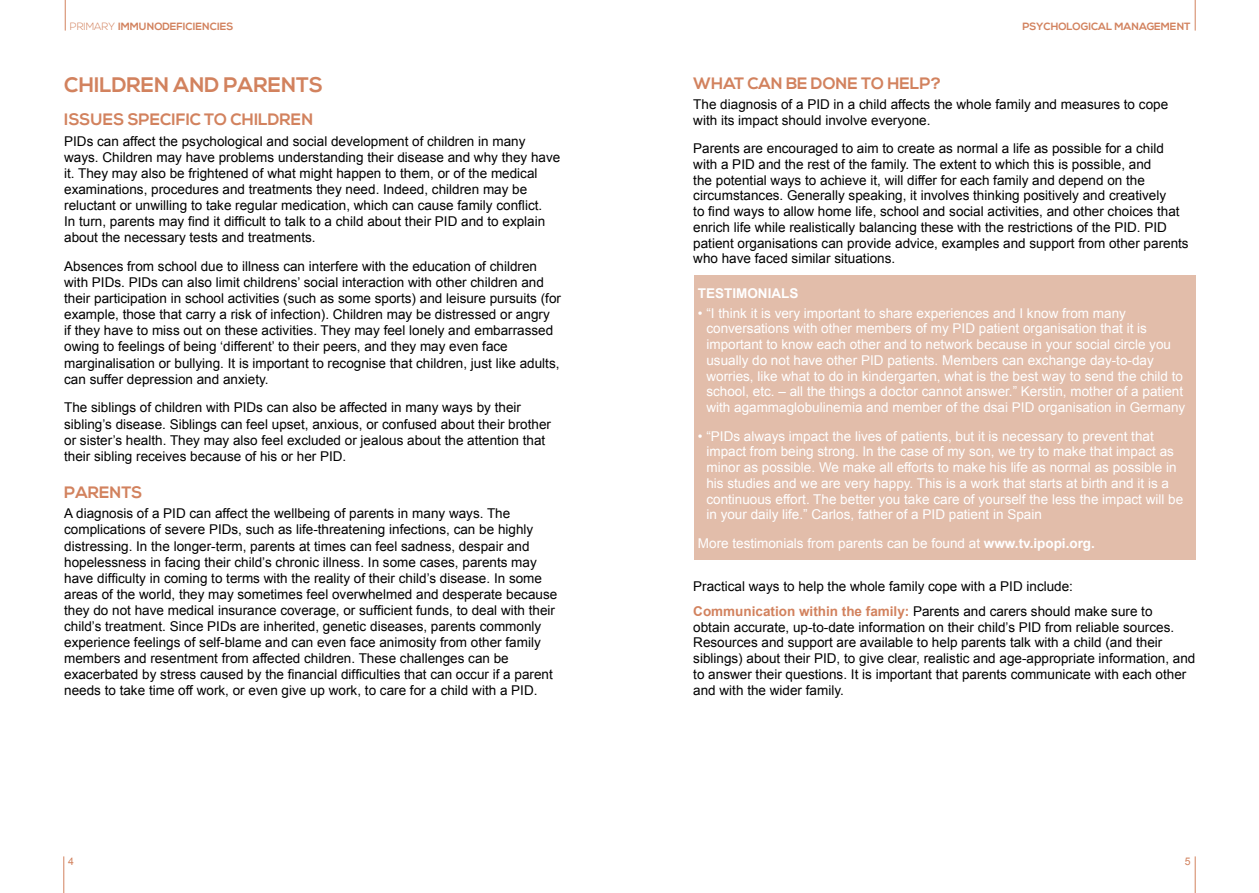
<style>
.page{position:relative;width:1259px;height:893px;background:#fff}
.page>*{position:absolute;margin:0;border:0;box-sizing:border-box;transform-origin:0 0}
.t1{font:700 21px "Nexa";color:#d2825e}
.t2{font:700 16.5px "Nexa";color:#d2825e}
.t3{font:13.5px/16px "Arial";color:#000}
.t4{font:13.5px/15.8px "Arial";color:#fff}
.t5{font:700 13.5px "Arial";color:#fff}
.t6{font:700 10.5px "Nexa";color:#d2825e}
.t7{font:10.5px "Arial";color:#d2825e}
.s1{font-weight:300}
.s2{font-weight:700}
.s3{font-weight:700;color:#d2825e}
</style>
<div class="page">
<hr style="left:1194px;top:856px;width:1px;height:37px;background:#d2825e">
<hr style="left:63px;top:856px;width:1px;height:37px;background:#d2825e">
<hr style="left:1194px;top:0;width:1px;height:31px;background:#d2825e">
<hr style="left:65px;top:0;width:1px;height:31px;background:#d2825e">
<div style="left:693px;top:276px;width:502px;height:284px;background:#e2bdaa"></div>
<p class="t6" style="left:70px;top:20px;width:165px"><span class="s1">PRIMARY</span> IMMUNODEFICIENCIES</p>
<p class="t6" style="left:1022px;top:20px;width:170px">PSYCHOLOGICAL MANAGEMENT</p>
<h1 class="t1" style="left:64px;top:73px;width:260px">CHILDREN AND PARENTS</h1>
<p class="t2" style="left:64px;top:110px;width:250px">ISSUES SPECIFIC TO CHILDREN</p>
<p class="t3" style="left:64px;top:133px;width:497px">PIDs can affect the psychological and social development of children in many ways. Children may have problems understanding their disease and why they have it. They may also be frightened of what might happen to them, or of the medical examinations, procedures and treatments they need. Indeed, children may be reluctant or unwilling to take regular medication, which can cause family conflict.<br>In turn, parents may find it difficult to talk to a child about their PID and to explain about the necessary tests and treatments.</p>
<p class="t3" style="left:64px;top:258px;width:498px">Absences from school due to illness can interfere with the education of children with PIDs. PIDs can also limit childrens’ social interaction with other children and their participation in school activities (such as some sports) and leisure pursuits (for example, those that carry a risk of infection). Children may be distressed or angry<br>if they have to miss out on these activities. They may feel lonely and embarrassed owing to feelings of being ‘different’ to their peers, and they may even face marginalisation or bullying. It is important to recognise that children, just like adults, can suffer depression and anxiety.</p>
<p class="t3" style="left:64px;top:400px;width:488px">The siblings of children with PIDs can also be affected in many ways by their sibling’s disease. Siblings can feel upset, anxious, or confused about their brother or sister’s health. They may also feel excluded or jealous about the attention that their sibling receives because of his or her PID.</p>
<p class="t2" style="left:64px;top:483px;width:80px">PARENTS</p>
<p class="t3" style="left:64px;top:506px;width:494px">A diagnosis of a PID can affect the wellbeing of parents in many ways. The complications of severe PIDs, such as life-threatening infections, can be highly distressing. In the longer-term, parents at times can feel sadness, despair and hopelessness in facing their child’s chronic illness. In some cases, parents may have difficulty in coming to terms with the reality of their child’s disease. In some areas of the world, they may sometimes feel overwhelmed and desperate because they do not have medical insurance coverage, or sufficient funds, to deal with their child’s treatment. Since PIDs are inherited, genetic diseases, parents commonly experience feelings of self-blame and can even face animosity from other family members and resentment from affected children. These challenges can be exacerbated by stress caused by the financial difficulties that can occur if a parent needs to take time off work, or even give up work, to care for a child with a PID.</p>
<p class="t2" style="left:693px;top:74px;width:249px">WHAT CAN BE DONE TO HELP?</p>
<p class="t3" style="left:693px;top:96px;width:476px">The diagnosis of a PID in a child affects the whole family and measures to cope with its impact should involve everyone.</p>
<p class="t3" style="left:693px;top:141px;width:497px">Parents are encouraged to aim to create as normal a life as possible for a child with a PID and the rest of the family. The extent to which this is possible, and<br>the potential ways to achieve it, will differ for each family and depend on the circumstances. Generally speaking, it involves thinking positively and creatively<br>to find ways to allow home life, school and social activities, and other choices that enrich life while realistically balancing these with the restrictions of the PID. PID patient organisations can provide advice, examples and support from other parents who have faced similar situations.</p>
<p class="t5" style="left:698px;top:284px;width:102px">TESTIMONIALS</p>
<p class="t4" style="left:706px;top:305px;width:480px;text-indent:-9px">• “I think it is very important to share experiences and I know from many conversations with other members of my PID patient organisation that it is important to know each other and to network because in your social circle you usually do not have other PID patients. Members can exchange day-to-day worries, like what to do in kindergarten, what is the best way to send the child to school, etc. – all the things a doctor cannot answer.” Kerstin, mother of a patient with agammaglobulinemia and member of the dsai PID organisation in Germany</p>
<p class="t4" style="left:706px;top:428px;width:478px;text-indent:-9px">• “PIDs always impact the lives of patients, but it is necessary to prevent that impact from being strong. In the case of my son, we try to make that impact as minor as possible. We make all efforts to make his life as normal as possible in his studies and we are very happy. This is a work that starts at birth and it is a continuous effort. The better you take care of yourself the less the impact will be in your daily life.” Carlos, father of a PID patient in Spain</p>
<p class="t4" style="left:698px;top:535px;width:398px">More testimonials from parents can be found at <span class="s2">www.tv.ipopi.org.</span></p>
<p class="t3" style="left:693px;top:574px;width:461px;line-height:24.8px">Practical ways to help the whole family cope with a PID include:<br><span class="s3">Communication within the family:</span> Parents and carers should make sure to</p>
<p class="t3" style="left:693px;top:619px;width:503px">obtain accurate, up-to-date information on their child’s PID from reliable sources.<br>Resources and support are available to help parents talk with a child (and their siblings) about their PID, to give clear, realistic and age-appropriate information, and to answer their questions. It is important that parents communicate with each other and with the wider family.</p>
<p class="t7" style="left:68px;top:855px;width:7px">4</p>
<p class="t7" style="left:1184px;top:855px;width:7px">5</p>
</div>
